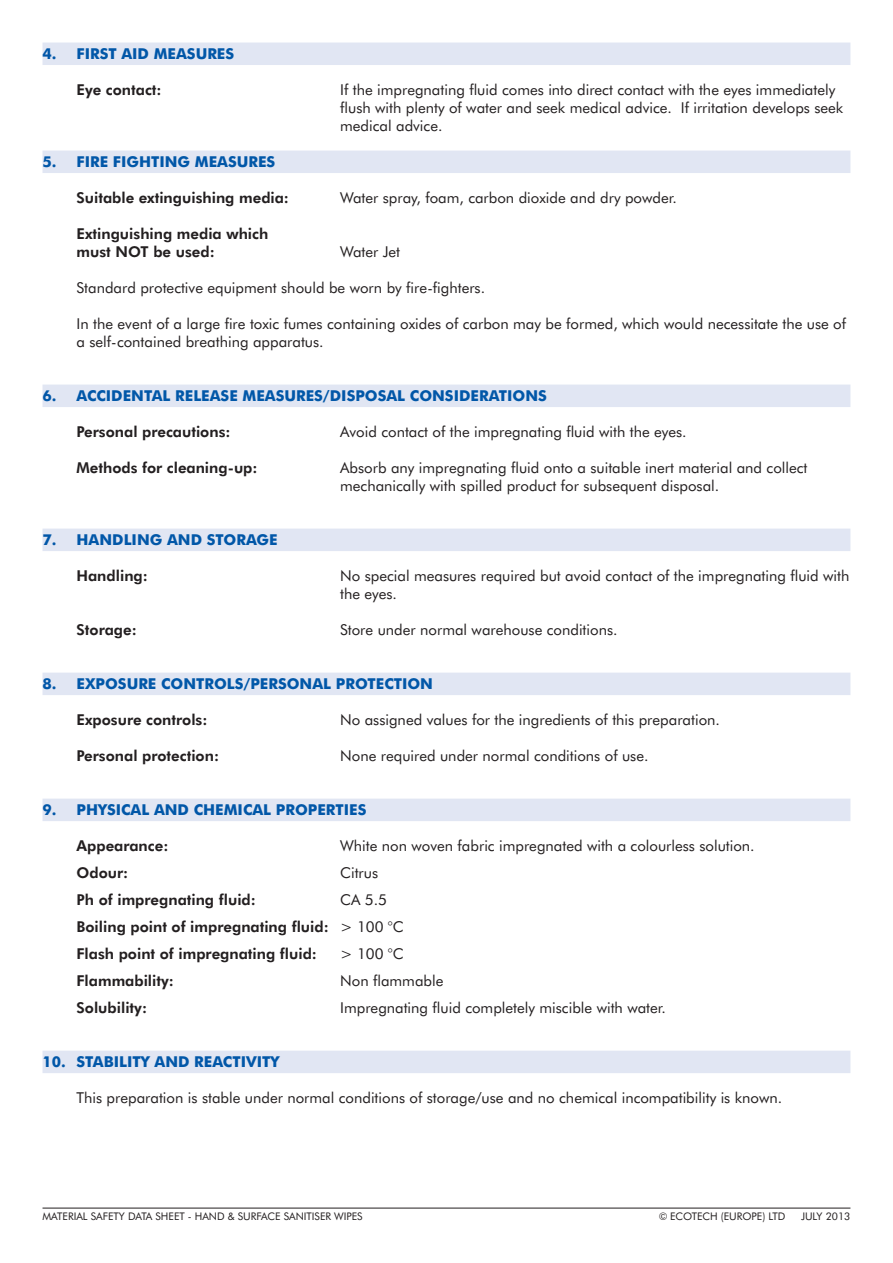
<style>
.page{position:relative;width:893px;height:1263px;background:#fff}
.page>*{position:absolute;margin:0;border:0;box-sizing:border-box;transform-origin:0 0}
.t1{font:15px/18px "Futura BT";color:#231f20}
.t2{font:800 15px/27px "Futura BT";color:#231f20}
.t3{font:700 15px "Futura BT";color:#0157a8}
.t4{font:10.5px "Futura BT";color:#231f20}
.s1{font-weight:400}
</style>
<div class="page">
<div style="left:43px;top:43px;width:807px;height:22px;background:#e1e6f3"></div>
<div style="left:43px;top:151px;width:807px;height:22px;background:#e1e6f3"></div>
<div style="left:43px;top:385px;width:807px;height:22px;background:#e1e6f3"></div>
<div style="left:43px;top:529px;width:807px;height:22px;background:#e1e6f3"></div>
<div style="left:43px;top:673px;width:807px;height:22px;background:#e1e6f3"></div>
<div style="left:43px;top:799px;width:807px;height:22px;background:#e1e6f3"></div>
<div style="left:43px;top:1051px;width:807px;height:22px;background:#e1e6f3"></div>
<hr style="left:43px;top:1208px;width:807px;height:1px;background:#231f20">
<p class="t3" style="left:43px;top:47px;width:193px">4. FIRST AID MEASURES</p>
<p class="t2" style="left:77px;top:77px;width:86px">Eye contact:</p>
<p class="t1" style="left:340px;top:82px;width:505px">If the impregnating fluid comes into direct contact with the eyes immediately flush with plenty of water and seek medical advice. If irritation develops seek medical advice.</p>
<p class="t3" style="left:43px;top:155px;width:234px">5. FIRE FIGHTING MEASURES</p>
<p class="t2" style="left:77px;top:185px;width:214px">Suitable extinguishing media:</p>
<p class="t1" style="left:340px;top:190px;width:338px">Water spray, foam, carbon dioxide and dry powder.</p>
<p class="t2" style="left:77px;top:226px;width:193px;line-height:18px">Extinguishing media which must NOT be used:</p>
<p class="t1" style="left:340px;top:244px;width:62px">Water Jet</p>
<p class="t1" style="left:77px;top:280px;width:410px">Standard protective equipment should be worn by fire-fighters.</p>
<p class="t1" style="left:77px;top:316px;width:771px">In the event of a large fire toxic fumes containing oxides of carbon may be formed, which would necessitate the use of a self-contained breathing apparatus.</p>
<p class="t3" style="left:43px;top:389px;width:506px">6. ACCIDENTAL RELEASE MEASURES/DISPOSAL CONSIDERATIONS</p>
<p class="t2" style="left:77px;top:419px;width:156px">Personal precautions:</p>
<p class="t1" style="left:340px;top:424px;width:348px">Avoid contact of the impregnating fluid with the eyes.</p>
<p class="t2" style="left:77px;top:455px;width:183px">Methods for cleaning-up:</p>
<p class="t1" style="left:340px;top:460px;width:469px">Absorb any impregnating fluid onto a suitable inert material and collect mechanically with spilled product for subsequent disposal.</p>
<p class="t3" style="left:43px;top:533px;width:237px">7. HANDLING AND STORAGE</p>
<p class="t2" style="left:77px;top:563px;width:73px">Handling:</p>
<p class="t1" style="left:340px;top:568px;width:511px">No special measures required but avoid contact of the impregnating fluid with the eyes.</p>
<p class="t2" style="left:77px;top:617px;width:62px">Storage:</p>
<p class="t1" style="left:340px;top:622px;width:279px">Store under normal warehouse conditions.</p>
<p class="t3" style="left:43px;top:677px;width:392px">8. EXPOSURE CONTROLS/PERSONAL PROTECTION</p>
<p class="t2" style="left:77px;top:707px;width:132px">Exposure controls:</p>
<p class="t1" style="left:340px;top:712px;width:381px">No assigned values for the ingredients of this preparation.</p>
<p class="t2" style="left:77px;top:743px;width:144px">Personal protection:</p>
<p class="t1" style="left:340px;top:748px;width:310px">None required under normal conditions of use.</p>
<p class="t3" style="left:43px;top:803px;width:325px">9. PHYSICAL AND CHEMICAL PROPERTIES</p>
<p class="t2" style="left:77px;top:833px;width:93px">Appearance:</p>
<p class="t1" style="left:340px;top:838px;width:416px">White non woven fabric impregnated with a colourless solution.</p>
<p class="t2" style="left:77px;top:860px;width:53px">Odour:</p>
<p class="t1" style="left:340px;top:865px;width:39px">Citrus</p>
<p class="t2" style="left:77px;top:887px;width:181px">Ph of impregnating fluid:</p>
<p class="t2" style="left:77px;top:887px;width:329px;text-indent:264px"><span class="s1">CA 5.5<br></span>Boiling point of impregnating fluid: <span class="s1">&gt; 100 °C<br></span>Flash point of impregnating fluid:</p>
<p class="t1" style="left:340px;top:946px;width:65px">&gt; 100 °C</p>
<p class="t2" style="left:77px;top:968px;width:99px">Flammability:</p>
<p class="t1" style="left:340px;top:973px;width:105px">Non flammable</p>
<p class="t2" style="left:77px;top:995px;width:72px">Solubility:</p>
<p class="t1" style="left:340px;top:1000px;width:327px">Impregnating fluid completely miscible with water.</p>
<p class="t3" style="left:43px;top:1055px;width:238px">10. STABILITY AND REACTIVITY</p>
<p class="t1" style="left:77px;top:1090px;width:707px">This preparation is stable under normal conditions of storage/use and no chemical incompatibility is known.</p>
<p class="t4" style="left:43px;top:1212px;width:322px">MATERIAL SAFETY DATA SHEET - HAND &amp; SURFACE SANITISER WIPES</p>
<p class="t4" style="left:659px;top:1212px;width:128px">© ECOTECH (EUROPE) LTD</p>
<p class="t4" style="left:801px;top:1212px;width:51px">JULY 2013</p>
</div>
